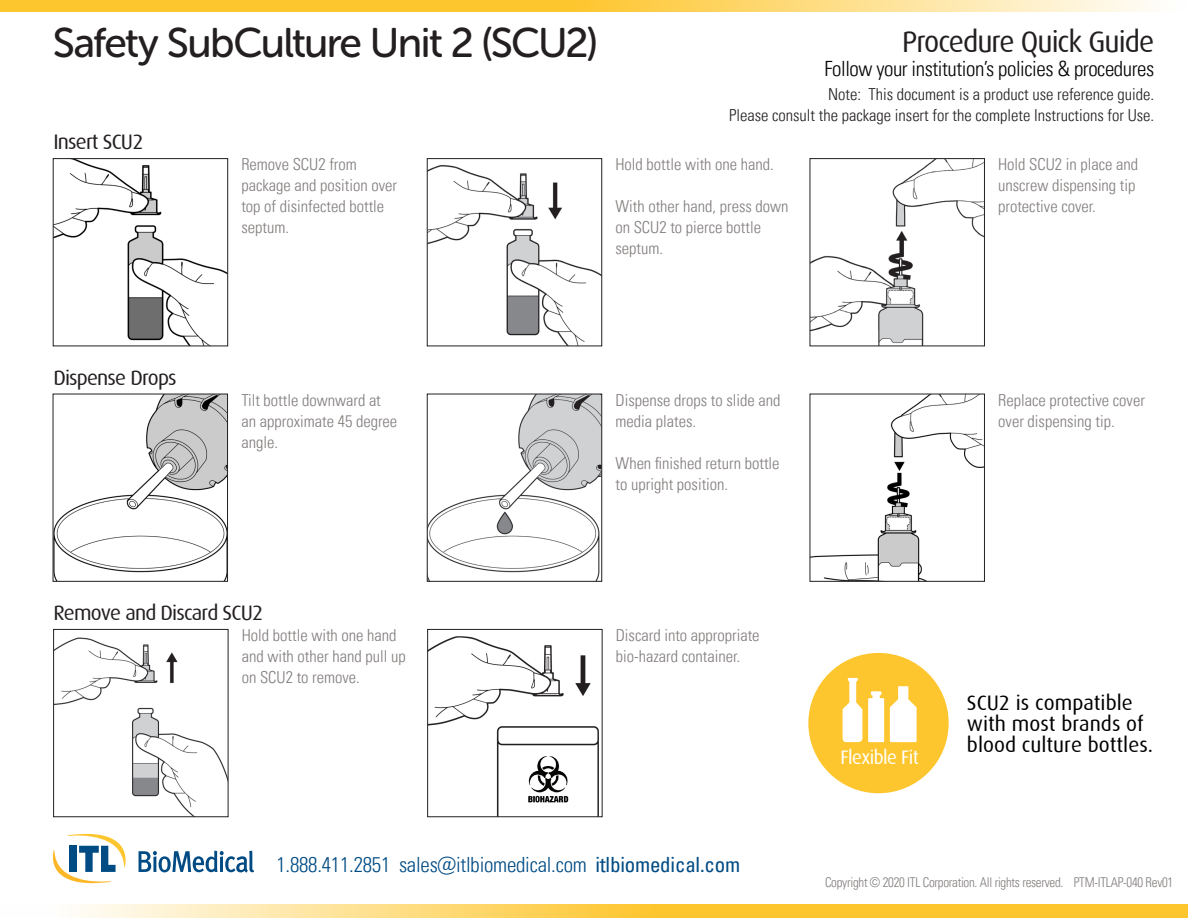
<style>
.page{position:relative;width:1188px;height:918px;background:#fff}
.page>*{position:absolute;margin:0;border:0;box-sizing:border-box;transform-origin:0 0}
.t1{font:41.25px "Museo Sans Rounded 500";letter-spacing:-.045em;color:#231f20}
.t2{font:30px "Dax";letter-spacing:-.035em;color:#231f20}
.t3{font:300 condensed 21px "Univers LT Pro";letter-spacing:-.01em;color:#004b84}
.t4{font:21px/21px "Dax";color:#000}
.t5{font:21px "Dax";letter-spacing:-.04em;color:#231f20}
.t6{font:300 condensed 21px "Univers LT Pro";letter-spacing:-.02em;color:#040503}
.t7{font:19.5px "Dax";letter-spacing:-.03em;color:#fff}
.t8{font:300 condensed 16.5px/21px "Univers LT Pro";color:#817d7c}
.t9{font:300 condensed 16.5px "Univers LT Pro";color:#231f20}
.t10{font:300 condensed 13.5px "Univers LT Pro";letter-spacing:-.02em;color:#817d7c;scale:.96 1}
.s1{font-weight:400}
</style>
<div class="page">
<svg style="left:0;top:0;width:1150px;height:12px;background:#fed35f"></svg>
<svg style="left:78px;top:904px;width:1110px;height:14px;background:#fed361"></svg>
<svg style="left:139px;top:851px;width:115px;height:22px"></svg>
<svg style="left:52px;top:834px;width:74px;height:49px"></svg>
<svg style="left:53px;top:158px;width:175px;height:188px"></svg>
<svg style="left:427px;top:158px;width:175px;height:188px"></svg>
<svg style="left:810px;top:158px;width:175px;height:188px"></svg>
<div style="left:808px;top:653px;width:141px;height:140px;background:#fec62e;border-radius:50%"></div>
<svg style="left:843px;top:678px;width:19px;height:65px"></svg>
<svg style="left:868px;top:691px;width:16px;height:51px"></svg>
<svg style="left:890px;top:686px;width:27px;height:56px"></svg>
<svg style="left:53px;top:629px;width:175px;height:188px"></svg>
<svg style="left:427px;top:629px;width:175px;height:188px"></svg>
<svg style="left:53px;top:394px;width:175px;height:188px"></svg>
<svg style="left:427px;top:394px;width:175px;height:188px"></svg>
<svg style="left:810px;top:394px;width:175px;height:188px"></svg>
<p class="t1" style="left:53px;top:20px;width:546px">Safety SubCulture Unit 2 (SCU2)</p>
<p class="t5" style="left:53px;top:130px;width:91px">Insert SCU2</p>
<p class="t2" style="left:902px;top:25px;width:254px">Procedure Quick Guide</p>
<p class="t6" style="left:824px;top:54px;width:331px">Follow your institution’s policies &amp; procedures</p>
<p class="t9" style="left:828px;top:83px;width:328px">Note: This document is a product use reference guide.</p>
<p class="t9" style="left:729px;top:104px;width:427px">Please consult the package insert for the complete Instructions for Use.</p>
<p class="t8" style="left:241px;top:153px;width:157px">Remove SCU2 from package and position over top of disinfected bottle septum.</p>
<p class="t8" style="left:615px;top:153px;width:160px">Hold bottle with one hand.</p>
<p class="t8" style="left:615px;top:195px;width:175px">With other hand, press down on SCU2 to pierce bottle septum.</p>
<p class="t8" style="left:998px;top:153px;width:142px">Hold SCU2 in place and unscrew dispensing tip protective cover.</p>
<p class="t5" style="left:53px;top:366px;width:125px">Dispense Drops</p>
<p class="t8" style="left:242px;top:389px;width:157px">Tilt bottle downward at an approximate 45 degree angle.</p>
<p class="t8" style="left:616px;top:389px;width:166px">Dispense drops to slide and media plates.</p>
<p class="t8" style="left:616px;top:452px;width:165px">When finished return bottle to upright position.</p>
<p class="t5" style="left:53px;top:601px;width:211px">Remove and Discard SCU2</p>
<p class="t8" style="left:242px;top:624px;width:165px">Hold bottle with one hand and with other hand pull up on SCU2 to remove.</p>
<p class="t8" style="left:616px;top:624px;width:145px">Discard into appropriate</p>
<p class="t8" style="left:616px;top:645px;width:126px">bio-hazard container.</p>
<p class="t3" style="left:277px;top:850px;width:465px">1.888.411.2851 sales@itlbiomedical.com <span class="s1">itlbiomedical.com</span></p>
<p class="t8" style="left:998px;top:389px;width:148px">Replace protective cover over dispensing tip.</p>
<p class="t7" style="left:840px;top:747px;width:80px">Flexible Fit</p>
<p class="t4" style="left:967px;top:693px;width:188px">SCU2 is compatible with most brands of blood culture bottles.</p>
<p class="t10" style="left:825px;top:873px;width:364px">Copyright © 2020 ITL Corporation. All rights reserved. PTM-ITLAP-040 Rev01</p>
</div>
